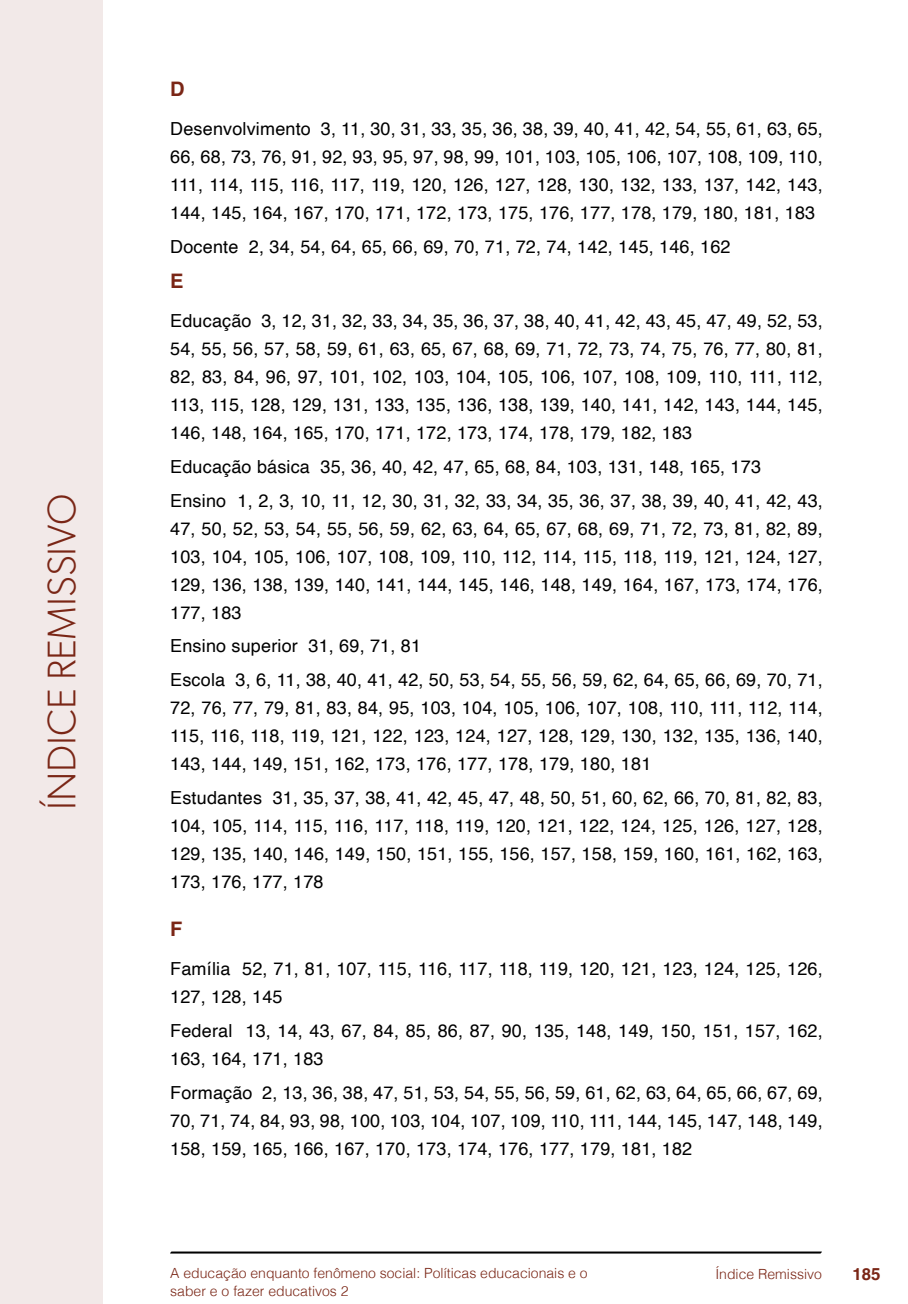
<style>
.page{position:relative;width:908px;height:1304px;background:#fff}
.page>*{position:absolute;margin:0;border:0;box-sizing:border-box;transform-origin:0 0}
.t1{font:300 40px "Gibson";color:#7a2616}
.t2{font:700 20px "Helvetica";color:#7a2616}
.t3{font:18px/28px "Helvetica";letter-spacing:.01em;color:#000;text-align:justify}
.t4{font:700 16.8px "Helvetica";color:#7a2616}
.t5{font:300 14px "Helvetica";color:#7a2616}
</style>
<div class="page">
<svg style="left:170px;top:1251px;width:651px;height:3px;background:#515151"></svg>
<div style="left:0;top:0;width:103px;height:1304px;background:#f2e9e8"></div>
<h1 class="t1" style="left:37px;top:810px;width:317px;rotate:-90deg">ÍNDICE REMISSIVO</h1>
<p class="t2" style="left:170px;top:77px;width:16px">D</p>
<p class="t3" style="left:170px;top:116px;width:654px">Desenvolvimento 3, 11, 30, 31, 33, 35, 36, 38, 39, 40, 41, 42, 54, 55, 61, 63, 65, 66, 68, 73, 76, 91, 92, 93, 95, 97, 98, 99, 101, 103, 105, 106, 107, 108, 109, 110, 111, 114, 115, 116, 117, 119, 120, 126, 127, 128, 130, 132, 133, 137, 142, 143, 144, 145, 164, 167, 170, 171, 172, 173, 175, 176, 177, 178, 179, 180, 181, 183</p>
<p class="t3" style="left:170px;top:233px;width:561px">Docente 2, 34, 54, 64, 65, 66, 69, 70, 71, 72, 74, 142, 145, 146, 162</p>
<p class="t2" style="left:170px;top:269px;width:15px">E</p>
<p class="t3" style="left:170px;top:308px;width:653px">Educação 3, 12, 31, 32, 33, 34, 35, 36, 37, 38, 40, 41, 42, 43, 45, 47, 49, 52, 53, 54, 55, 56, 57, 58, 59, 61, 63, 65, 67, 68, 69, 71, 72, 73, 74, 75, 76, 77, 80, 81, 82, 83, 84, 96, 97, 101, 102, 103, 104, 105, 106, 107, 108, 109, 110, 111, 112, 113, 115, 128, 129, 131, 133, 135, 136, 138, 139, 140, 141, 142, 143, 144, 145, 146, 148, 164, 165, 170, 171, 172, 173, 174, 178, 179, 182, 183</p>
<p class="t3" style="left:170px;top:450px;width:654px;line-height:33.6px">Educação básica 35, 36, 40, 42, 47, 65, 68, 84, 103, 131, 148, 165, 173<br>Ensino 1, 2, 3, 10, 11, 12, 30, 31, 32, 33, 34, 35, 36, 37, 38, 39, 40, 41, 42, 43,</p>
<p class="t3" style="left:170px;top:515px;width:653px">47, 50, 52, 53, 54, 55, 56, 59, 62, 63, 64, 65, 67, 68, 69, 71, 72, 73, 81, 82, 89, 103, 104, 105, 106, 107, 108, 109, 110, 112, 114, 115, 118, 119, 121, 124, 127, 129, 136, 138, 139, 140, 141, 144, 145, 146, 148, 149, 164, 167, 173, 174, 176, 177, 183</p>
<p class="t3" style="left:170px;top:630px;width:653px;line-height:33.6px">Ensino superior 31, 69, 71, 81<br>Escola 3, 6, 11, 38, 40, 41, 42, 50, 53, 54, 55, 56, 59, 62, 64, 65, 66, 69, 70, 71,</p>
<p class="t3" style="left:170px;top:694px;width:653px">72, 76, 77, 79, 81, 83, 84, 95, 103, 104, 105, 106, 107, 108, 110, 111, 112, 114, 115, 116, 118, 119, 121, 122, 123, 124, 127, 128, 129, 130, 132, 135, 136, 140, 143, 144, 149, 151, 162, 173, 176, 177, 178, 179, 180, 181</p>
<p class="t3" style="left:170px;top:784px;width:653px">Estudantes 31, 35, 37, 38, 41, 42, 45, 47, 48, 50, 51, 60, 62, 66, 70, 81, 82, 83, 104, 105, 114, 115, 116, 117, 118, 119, 120, 121, 122, 124, 125, 126, 127, 128, 129, 135, 140, 146, 149, 150, 151, 155, 156, 157, 158, 159, 160, 161, 162, 163, 173, 176, 177, 178</p>
<p class="t2" style="left:170px;top:917px;width:14px">F</p>
<p class="t3" style="left:170px;top:956px;width:653px">Família 52, 71, 81, 107, 115, 116, 117, 118, 119, 120, 121, 123, 124, 125, 126,<br>127, 128, 145</p>
<p class="t3" style="left:170px;top:1017px;width:653px">Federal 13, 14, 43, 67, 84, 85, 86, 87, 90, 135, 148, 149, 150, 151, 157, 162,<br>163, 164, 171, 183</p>
<p class="t3" style="left:170px;top:1079px;width:654px">Formação 2, 13, 36, 38, 47, 51, 53, 54, 55, 56, 59, 61, 62, 63, 64, 65, 66, 67, 69, 70, 71, 74, 84, 93, 98, 100, 103, 104, 107, 109, 110, 111, 144, 145, 147, 148, 149, 158, 159, 165, 166, 167, 170, 173, 174, 176, 177, 179, 181, 182</p>
<p class="t5" style="left:715px;top:1262px;width:108px">Índice Remissivo</p>
<p class="t5" style="left:170px;top:1261px;width:419px">A educação enquanto fenômeno social: Políticas educacionais e o</p>
<p class="t4" style="left:851px;top:1264px;width:30px">185</p>
<p class="t5" style="left:170px;top:1279px;width:180px">saber e o fazer educativos 2</p>
</div>
